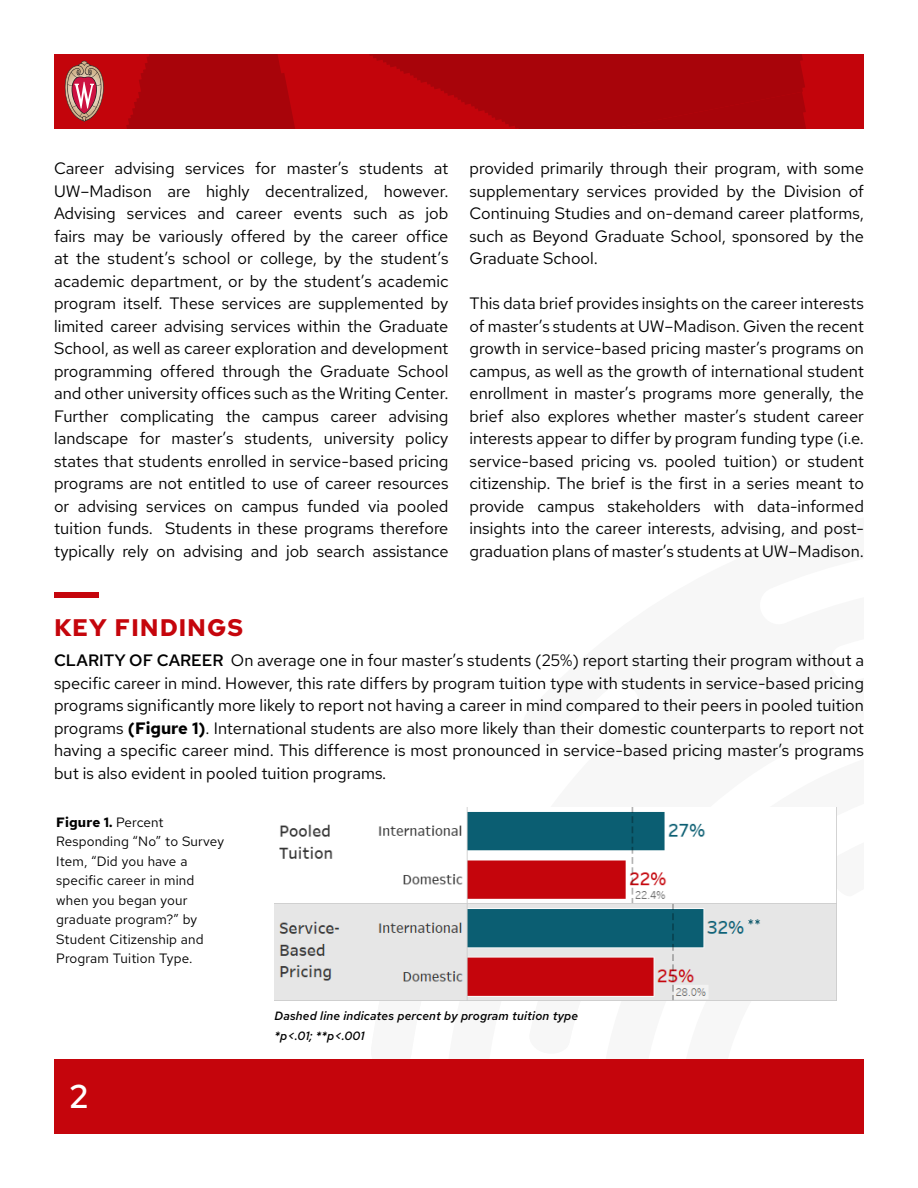
<style>
.page{position:relative;width:918px;height:1188px;background:#fff}
.page>*{position:absolute;margin:0;border:0;box-sizing:border-box;transform-origin:0 0}
.t1{font:600 33px "Red Hat Text";color:#fff}
.t2{font:700 24px "Red Hat Text";letter-spacing:.04em;color:#c5050c}
.t3{font:16.5px/22.5px "Red Hat Text";color:#000;text-align:justify}
.t4{font:13.5px/19.5px "Red Hat Text";letter-spacing:.01em;color:#000}
.t5{font:italic 500 12px "Red Hat Text";letter-spacing:.01em;color:#000}
.s1{font-weight:600}
.s2{font-weight:700}
</style>
<div class="page">
<svg style="left:365px;top:1000px;width:233px;height:1px"></svg>
<div style="left:54px;top:1059px;width:810px;height:75px;background:#c5050c"></div>
<img style="left:54px;top:54px;width:810px;height:75px">
<img style="left:611px;top:80px;width:253px;height:49px">
<div style="left:54px;top:592px;width:45px;height:6px;background:#c5050c"></div>
<img style="left:274px;top:807px;width:563px;height:193px">
<svg style="left:63px;top:61px;width:42px;height:61px;background:#bd5757"></svg>
<p class="t3" style="left:54px;top:157px;width:396px">Career advising services for master’s students at UW–Madison are highly decentralized, however.<br>Advising services and career events such as job fairs may be variously offered by the career office at the student’s school or college, by the student’s academic department, or by the student’s academic program itself. These services are supplemented by limited career advising services within the Graduate School, as well as career exploration and development programming offered through the Graduate School and other university offices such as the Writing Center.<br>Further complicating the campus career advising landscape for master’s students, university policy states that students enrolled in service-based pricing programs are not entitled to use of career resources or advising services on campus funded via pooled tuition funds. Students in these programs therefore typically rely on advising and job search assistance</p>
<p class="t3" style="left:470px;top:157px;width:396px">provided primarily through their program, with some supplementary services provided by the Division of Continuing Studies and on-demand career platforms, such as Beyond Graduate School, sponsored by the Graduate School.</p>
<p class="t3" style="left:470px;top:292px;width:396px">This data brief provides insights on the career interests of master’s students at UW–Madison. Given the recent growth in service-based pricing master’s programs on campus, as well as the growth of international student enrollment in master’s programs more generally, the brief also explores whether master’s student career interests appear to differ by program funding type (i.e. service-based pricing vs. pooled tuition) or student citizenship. The brief is the first in a series meant to provide campus stakeholders with data-informed insights into the career interests, advising, and post&shy;graduation plans of master’s students at UW–Madison.</p>
<p class="t2" style="left:54px;top:612px;width:191px">KEY FINDINGS</p>
<p class="t3" style="left:54px;top:649px;width:812px"><span class="s1">CLARITY OF CAREER</span> On average one in four master’s students (25%) report starting their program without a specific career in mind. However, this rate differs by program tuition type with students in service-based pricing programs significantly more likely to report not having a career in mind compared to their peers in pooled tuition programs <span class="s2">(Figure 1)</span>. International students are also more likely than their domestic counterparts to report not having a specific career mind. This difference is most pronounced in service-based pricing master’s programs but is also evident in pooled tuition programs.</p>
<p class="t4" style="left:56px;top:812px;width:169px"><span class="s2">Figure 1.</span> Percent<br>Responding “No” to Survey<br>Item, “Did you have a specific career in mind when you began your graduate program?” by<br>Student Citizenship and<br>Program Tuition Type.</p>
<h2 class="t1" style="left:70px;top:1075px;width:20px">2</h2>
<p class="t5" style="left:274px;top:1008px;width:305px">Dashed line indicates percent by program tuition type</p>
<p class="t5" style="left:274px;top:1028px;width:92px">*p&lt;.01; **p&lt;.001</p>
</div>
